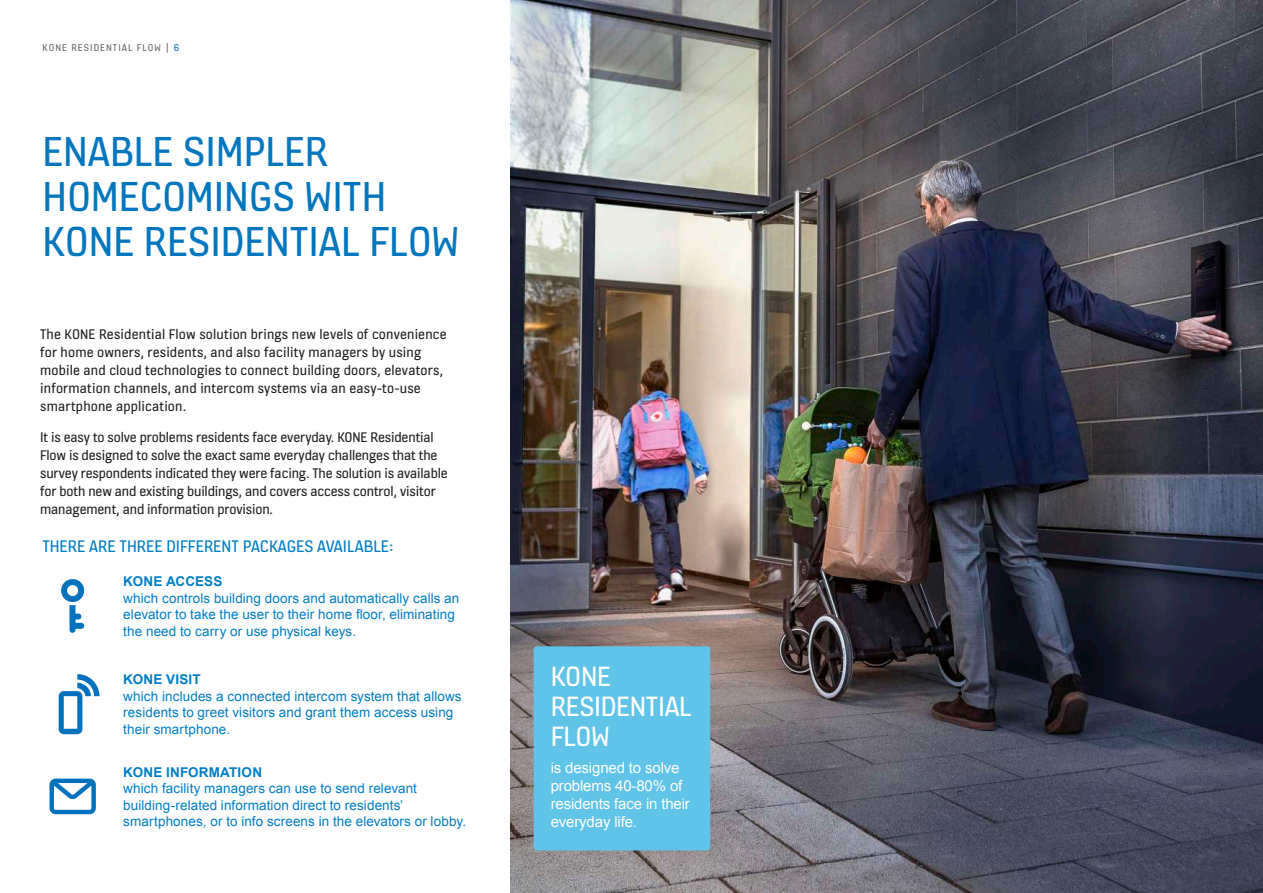
<style>
.page{position:relative;width:1263px;height:893px;background:#fff}
.page>*{position:absolute;margin:0;border:0;box-sizing:border-box;transform-origin:0 0}
.t1{font:45px/45px "KONE Information";color:#0076be}
.t2{font:30px/30px "KONE Information";letter-spacing:-.01em;color:#fff}
.t3{font:18px "KONE Information";color:#007dc5}
.t4{font:15px/18px "KONE Information";letter-spacing:-.01em;color:#231f20}
.t5{font:15px/18px "KONE Information";letter-spacing:.01em;color:#231f20}
.t6{font:15px/18px "Arial";letter-spacing:-.01em;color:#fff}
.t7{font:13.5px/16.5px "Arial";letter-spacing:.005em;color:#007dc5}
.t8{font:700 13.5px "Arial";letter-spacing:.015em;color:#007dc5}
.t9{font:10.5px "KONE Information";letter-spacing:.1em;color:#636466}
.s1{color:#0076be}
</style>
<div class="page">
<img style="left:510px;top:0;width:753px;height:893px">
<div style="left:534px;top:646px;width:176px;height:204px;background:#60c3e8;border-radius:3px"></div>
<svg style="left:59px;top:674px;width:41px;height:60px"></svg>
<svg style="left:50px;top:779px;width:46px;height:35px"></svg>
<svg style="left:61px;top:579px;width:23px;height:54px"></svg>
<p class="t9" style="left:43px;top:40px;width:138px">KONE RESIDENTIAL FLOW | <span class="s1">6</span></p>
<h1 class="t1" style="left:43px;top:127px;width:419px">ENABLE SIMPLER<br>HOMECOMINGS WITH<br>KONE RESIDENTIAL FLOW</h1>
<p class="t5" style="left:40px;top:325px;width:408px">The KONE Residential Flow solution brings new levels of convenience for home owners, residents, and also facility managers by using mobile and cloud technologies to connect building doors, elevators, information channels, and intercom systems via an easy-to-use smartphone application.</p>
<p class="t4" style="left:40px;top:427px;width:409px">It is easy to solve problems residents face everyday. KONE Residential Flow is designed to solve the exact same everyday challenges that the survey respondents indicated they were facing. The solution is available for both new and existing buildings, and covers access control, visitor management, and information provision.</p>
<h3 class="t3" style="left:42px;top:534px;width:353px">THERE ARE THREE DIFFERENT PACKAGES AVAILABLE:</h3>
<p class="t8" style="left:123px;top:572px;width:101px">KONE ACCESS</p>
<p class="t7" style="left:123px;top:590px;width:338px">which controls building doors and automatically calls an elevator to take the user to their home floor, eliminating the need to carry or use physical keys.</p>
<p class="t8" style="left:123px;top:671px;width:79px">KONE VISIT</p>
<p class="t7" style="left:123px;top:688px;width:340px">which includes a connected intercom system that allows residents to greet visitors and grant them access using their smartphone.</p>
<p class="t8" style="left:123px;top:763px;width:140px">KONE INFORMATION</p>
<p class="t7" style="left:123px;top:780px;width:344px">which facility managers can use to send relevant building-related information direct to residents’ smartphones, or to info screens in the elevators or lobby.</p>
<h2 class="t2" style="left:551px;top:660px;width:143px">KONE<br>RESIDENTIAL<br>FLOW</h2>
<p class="t6" style="left:551px;top:759px;width:141px">is designed to solve problems 40-80% of residents face in their everyday life.</p>
</div>
